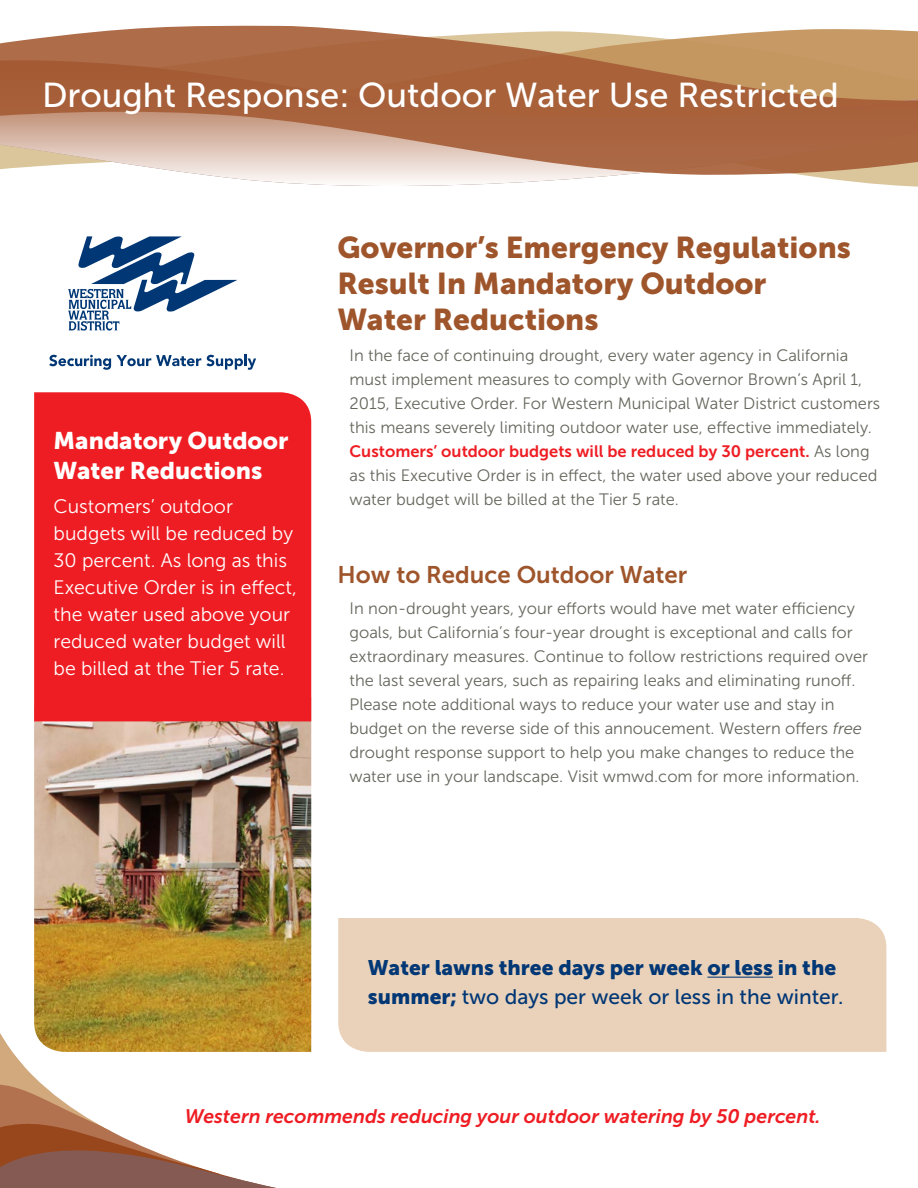
<style>
.page{position:relative;width:918px;height:1188px;background:#fff}
.page>*{position:absolute;margin:0;border:0;box-sizing:border-box;transform-origin:0 0}
.t1{font:34.5px "Museo Sans 500";color:#fff}
.t2{font:30px/36px "Museo Sans 900";color:#9f552b}
.t3{font:24px/30px "Museo Sans 900";color:#fff}
.t4{font:24px "Museo Sans 700";color:#9f552b}
.t5{font:21px "Museo Sans 500";color:#013775}
.t6{font:21px "Museo Sans 900";color:#013775}
.t7{font:19.5px/27px "Museo Sans 300";color:#fff}
.t8{font:italic 19.5px "Museo Sans 700";color:#ee1d23}
.t9{font:16.5px/24px "Museo Sans 300";color:#65665c}
.t10{font:16.5px "Museo Sans 700";color:#ee1d23}
.s1{font-family:"Museo Sans 300";color:#65665c}
.s2{font-style:italic}
.s3{font-family:"Museo Sans 900"}
</style>
<div class="page">
<svg style="left:0;top:1033px;width:276px;height:155px"></svg>
<img style="left:34px;top:721px;width:277px;height:331px">
<div style="left:34px;top:392px;width:277px;height:329px;background:#ee1d23"></div>
<svg style="left:206px;top:175px;width:712px;height:12px"></svg>
<svg style="left:0;top:25px;width:918px;height:150px;background:#bc8766"></svg>
<svg style="left:68px;top:236px;width:169px;height:95px"></svg>
<svg style="left:49px;top:354px;width:207px;height:16px"></svg>
<div style="left:338px;top:918px;width:548px;height:134px;background:#ead2ba"></div>
<hr style="left:707px;top:977px;width:66px;height:1px;background:#013775">
<h1 class="t1" style="left:42px;top:76px;width:799px">Drought Response: Outdoor Water Use Restricted</h1>
<h3 class="t3" style="left:54px;top:426px;width:236px">Mandatory Outdoor<br>Water Reductions</h3>
<p class="t7" style="left:54px;top:493px;width:245px">Customers’ outdoor budgets will be reduced by<br>30 percent. As long as this<br>Executive Order is in effect, the water used above your reduced water budget will be billed at the Tier 5 rate.</p>
<h2 class="t2" style="left:338px;top:229px;width:515px">Governor’s Emergency Regulations<br>Result In Mandatory Outdoor<br>Water Reductions</h2>
<p class="t9" style="left:350px;top:343px;width:532px">In the face of continuing drought, every water agency in California must implement measures to comply with Governor Brown’s April 1, 2015, Executive Order. For Western Municipal Water District customers this means severely limiting outdoor water use, effective immediately.</p>
<p class="t10" style="left:350px;top:442px;width:522px">Customers’ outdoor budgets will be reduced by 30 percent. <span class="s1">As long</span></p>
<p class="t9" style="left:350px;top:464px;width:530px">as this Executive Order is in effect, the water used above your reduced water budget will be billed at the Tier 5 rate.</p>
<h3 class="t4" style="left:338px;top:561px;width:351px">How to Reduce Outdoor Water</h3>
<p class="t9" style="left:350px;top:596px;width:520px">In non-drought years, your efforts would have met water efficiency goals, but California’s four-year drought is exceptional and calls for extraordinary measures. Continue to follow restrictions required over the last several years, such as repairing leaks and eliminating runoff.<br>Please note additional ways to reduce your water use and stay in budget on the reverse side of this annoucement. Western offers <span class="s2">free </span>drought response support to help you make changes to reduce the water use in your landscape. Visit wmwd.com for more information.</p>
<p class="t6" style="left:368px;top:956px;width:470px">Water lawns three days per week or less in the</p>
<p class="t5" style="left:368px;top:985px;width:477px"><span class="s3">summer;</span> two days per week or less in the winter.</p>
<p class="t8" style="left:185px;top:1105px;width:638px">Western recommends reducing your outdoor watering by 50 percent.</p>
</div>
